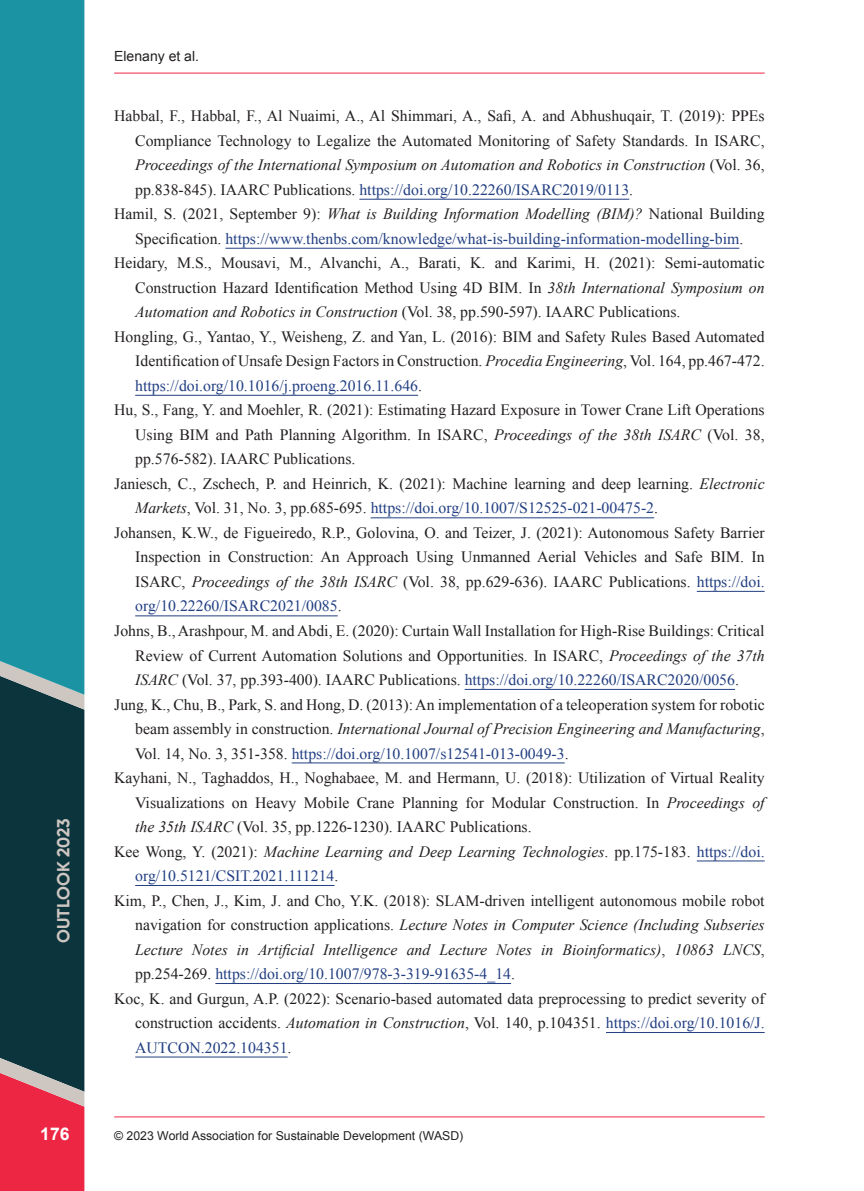
<style>
.page{position:relative;width:864px;height:1191px;background:#fff}
.page>*{position:absolute;margin:0;border:0;box-sizing:border-box;transform-origin:0 0}
.t1{font:700 17.5px "Gilroy";letter-spacing:.005em;color:#cec6c1}
.t2{font:700 17.5px "Arial";color:#fff}
.RefTx{font:15.75px/24.5px "Times New Roman";color:#231f20;text-align:justify}
.RefTx-2{font:15.75px/24.5px "Times New Roman";color:#223f82;text-align:center}
.RefTx-3{font:italic 15.75px/24.5px "Times New Roman";color:#231f20}
.t3{font:14px "Arial";color:#231f20}
.t4{font:12.25px "Arial";color:#231f20}
.s1{font-style:italic}
.s2{color:#223f82}
.s3{color:#231f20}
.s4{font-style:italic;color:#231f20}
.s5{font-style:normal}
.s6{font-style:normal;color:#223f82}
</style>
<div class="page">
<hr style="left:114px;top:73px;width:650px;height:1px;background:#ed2643">
<hr style="left:114px;top:1116px;width:650px;height:1px;background:#ed2643">
<svg style="left:0;top:694px;width:84px;height:497px;background:#413643"></svg>
<div style="left:0;top:0;width:84px;height:694px;background:#1c93a3"></div>
<hr style="left:359px;top:199px;width:270px;height:1px;background:#223f82">
<hr style="left:225px;top:248px;width:514px;height:1px;background:#223f82">
<hr style="left:135px;top:395px;width:283px;height:1px;background:#223f82">
<hr style="left:370px;top:517px;width:284px;height:1px;background:#223f82">
<hr style="left:696px;top:591px;width:68px;height:1px;background:#223f82">
<hr style="left:135px;top:615px;width:202px;height:1px;background:#223f82">
<hr style="left:464px;top:689px;width:270px;height:1px;background:#223f82">
<hr style="left:291px;top:762px;width:273px;height:1px;background:#223f82">
<hr style="left:696px;top:860px;width:68px;height:1px;background:#223f82">
<hr style="left:135px;top:885px;width:199px;height:1px;background:#223f82">
<hr style="left:215px;top:983px;width:296px;height:1px;background:#223f82">
<hr style="left:605px;top:1032px;width:159px;height:1px;background:#223f82">
<hr style="left:135px;top:1056px;width:152px;height:1px;background:#223f82">
<p class="t1" style="left:52px;top:943px;width:126px;rotate:-90deg">OUTLOOK 2023</p>
<p class="t3" style="left:114px;top:47px;width:86px">Elenany et al.</p>
<p class="RefTx" style="left:135px;top:104px;width:630px;text-indent:-21px">Habbal, F., Habbal, F., Al Nuaimi, A., Al Shimmari, A., Safi, A. and Abhushuqair, T. (2019): PPEs Compliance Technology to Legalize the Automated Monitoring of Safety Standards. In ISARC, <span class="s1">Proceedings of the International Symposium on Automation and Robotics in Construction</span> (Vol. 36, pp.838-845). IAARC Publications. <span class="s2">https://doi.org/10.22260/ISARC2019/0113</span>.</p>
<p class="RefTx-2" style="left:114px;top:202px;width:651px"><span class="s3">Hamil, S. (2021, September 9):</span> <span class="s4">What is Building Information Modelling (BIM)?</span> <span class="s3">National Building<br>Specification.</span> https://www.thenbs.com/knowledge/what-is-building-information-modelling-bim<span class="s3">.</span></p>
<p class="RefTx" style="left:135px;top:251px;width:630px;text-indent:-21px">Heidary, M.S., Mousavi, M., Alvanchi, A., Barati, K. and Karimi, H. (2021): Semi-automatic Construction Hazard Identification Method Using 4D BIM. In <span class="s1">38th International Symposium on Automation and Robotics in Construction</span> (Vol. 38, pp.590-597). IAARC Publications.</p>
<p class="RefTx" style="left:135px;top:324px;width:630px;text-indent:-21px">Hongling, G., Yantao, Y., Weisheng, Z. and Yan, L. (2016): BIM and Safety Rules Based Automated Identification of Unsafe Design Factors in Construction. <span class="s1">Procedia Engineering</span>, Vol. 164, pp.467-472. <span class="s2">https://doi.org/10.1016/j.proeng.2016.11.646</span>.</p>
<p class="RefTx" style="left:135px;top:398px;width:630px;text-indent:-21px">Hu, S., Fang, Y. and Moehler, R. (2021): Estimating Hazard Exposure in Tower Crane Lift Operations Using BIM and Path Planning Algorithm. In ISARC, <span class="s1">Proceedings of the 38th ISARC</span> (Vol. 38, pp.576-582). IAARC Publications.</p>
<p class="RefTx" style="left:135px;top:471px;width:630px;text-indent:-21px">Janiesch, C., Zschech, P. and Heinrich, K. (2021): Machine learning and deep learning. <span class="s1">Electronic<br>Markets</span>, Vol. 31, No. 3, pp.685-695. <span class="s2">https://doi.org/10.1007/S12525-021-00475-2</span>.</p>
<p class="RefTx" style="left:135px;top:520px;width:630px;text-indent:-21px">Johansen, K.W., de Figueiredo, R.P., Golovina, O. and Teizer, J. (2021): Autonomous Safety Barrier Inspection in Construction: An Approach Using Unmanned Aerial Vehicles and Safe BIM. In ISARC, <span class="s1">Proceedings of the 38th ISARC</span> (Vol. 38, pp.629-636). IAARC Publications. <span class="s2">https://doi. org/10.22260/ISARC2021/0085</span>.</p>
<p class="RefTx" style="left:135px;top:618px;width:630px;text-indent:-21px">Johns, B., Arashpour, M. and Abdi, E. (2020): Curtain Wall Installation for High-Rise Buildings: Critical Review of Current Automation Solutions and Opportunities. In ISARC, <span class="s1">Proceedings of the 37th ISARC</span> (Vol. 37, pp.393-400). IAARC Publications. <span class="s2">https://doi.org/10.22260/ISARC2020/0056</span>.</p>
<p class="RefTx" style="left:135px;top:692px;width:630px;text-indent:-21px">Jung, K., Chu, B., Park, S. and Hong, D. (2013): An implementation of a teleoperation system for robotic beam assembly in construction. <span class="s1">International Journal of Precision Engineering and Manufacturing</span>, Vol. 14, No. 3, 351-358. <span class="s2">https://doi.org/10.1007/s12541-013-0049-3</span>.</p>
<p class="RefTx" style="left:135px;top:765px;width:630px;text-indent:-21px">Kayhani, N., Taghaddos, H., Noghabaee, M. and Hermann, U. (2018): Utilization of Virtual Reality Visualizations on Heavy Mobile Crane Planning for Modular Construction. In <span class="s1">Proceedings of the 35th ISARC</span> (Vol. 35, pp.1226-1230). IAARC Publications.</p>
<p class="RefTx-3" style="left:135px;top:838px;width:630px;text-indent:-21px"><span class="s5">Kee Wong, Y. (2021):</span> Machine Learning and Deep Learning Technologies<span class="s5">. pp.175-183.</span> <span class="s6">https://doi. org/10.5121/CSIT.2021.111214</span><span class="s5">.</span></p>
<p class="RefTx" style="left:135px;top:888px;width:630px;text-indent:-21px">Kim, P., Chen, J., Kim, J. and Cho, Y.K. (2018): SLAM-driven intelligent autonomous mobile robot navigation for construction applications. <span class="s1">Lecture Notes in Computer Science (Including Subseries Lecture Notes in Artificial Intelligence and Lecture Notes in Bioinformatics)</span>, <span class="s1">10863 LNCS</span>, pp.254-269. <span class="s2">https://doi.org/10.1007/978-3-319-91635-4_14</span>.</p>
<p class="RefTx" style="left:135px;top:986px;width:630px;text-indent:-21px">Koc, K. and Gurgun, A.P. (2022): Scenario-based automated data preprocessing to predict severity of construction accidents. <span class="s1">Automation in Construction</span>, Vol. 140, p.104351. <span class="s2">https://doi.org/10.1016/J.<br>AUTCON.2022.104351</span>.</p>
<p class="t2" style="left:40px;top:1121px;width:31px">176</p>
<p class="t4" style="left:114px;top:1127px;width:350px">© 2023 World Association for Sustainable Development (WASD)</p>
</div>
